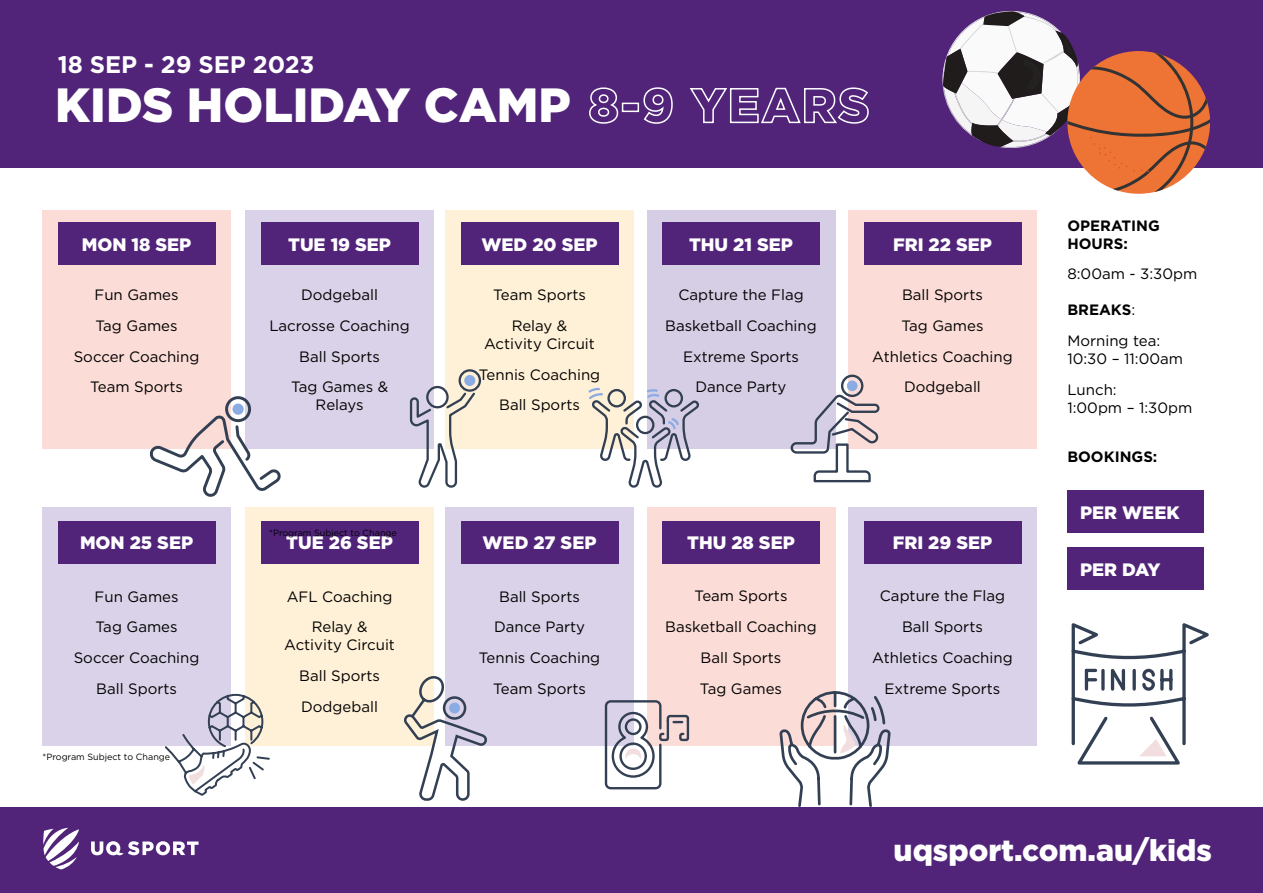
<style>
.page{position:relative;width:1263px;height:893px;background:#fff}
.page>*{position:absolute;margin:0;border:0;box-sizing:border-box;transform-origin:0 0}
.t1{font:900 48px "Gotham";color:#fff}
.t2{font:900 30px "Gotham";color:#fff}
.t3{font:700 24px "Gotham";letter-spacing:-.005em;color:#fff}
.t4{font:900 18px "Gotham";color:#fff}
.t5{font:15px/30.8px "Gotham";color:#000;text-align:center}
.t6{font:700 15px/18px "Gotham";color:#000}
.t7{font:9px "Gotham";color:#000}
.s1{font-weight:700}
</style>
<div class="page">
<div style="left:43px;top:210px;width:188px;height:239px;background:#fbdcd7"></div>
<div style="left:43px;top:507px;width:188px;height:239px;background:#dad2e8"></div>
<div style="left:246px;top:210px;width:188px;height:239px;background:#dad2e8"></div>
<div style="left:246px;top:507px;width:188px;height:239px;background:#fff1d7"></div>
<div style="left:445px;top:210px;width:189px;height:239px;background:#fff1d7"></div>
<div style="left:445px;top:507px;width:189px;height:239px;background:#dad2e8"></div>
<div style="left:647px;top:210px;width:188px;height:239px;background:#d6cee5"></div>
<div style="left:647px;top:507px;width:188px;height:239px;background:#fbdcd7"></div>
<div style="left:848px;top:210px;width:188px;height:239px;background:#fbdcd7"></div>
<div style="left:848px;top:507px;width:188px;height:239px;background:#dad2e8"></div>
<div style="left:58px;top:222px;width:157px;height:43px;background:#51247a"></div>
<div style="left:58px;top:521px;width:157px;height:42px;background:#51247a"></div>
<div style="left:261px;top:222px;width:157px;height:43px;background:#51247a"></div>
<div style="left:261px;top:521px;width:157px;height:42px;background:#51247a"></div>
<div style="left:461px;top:222px;width:157px;height:43px;background:#51247a"></div>
<div style="left:461px;top:521px;width:157px;height:42px;background:#51247a"></div>
<div style="left:662px;top:222px;width:158px;height:43px;background:#51247a"></div>
<div style="left:662px;top:521px;width:158px;height:42px;background:#51247a"></div>
<div style="left:864px;top:222px;width:157px;height:43px;background:#51247a"></div>
<div style="left:864px;top:521px;width:157px;height:42px;background:#51247a"></div>
<div style="left:0;top:0;width:1263px;height:168px;background:#51247a"></div>
<div style="left:0;top:807px;width:1263px;height:86px;background:#51247a"></div>
<div style="left:225px;top:396px;width:26px;height:26px;border:3px solid #334054;border-radius:50%"></div>
<div style="left:232px;top:403px;width:12px;height:12px;background:#8aabe3;border-radius:50%"></div>
<svg style="left:149px;top:412px;width:132px;height:85px"></svg>
<div style="left:841px;top:375px;width:22px;height:22px;border:2px solid #334054;border-radius:50%"></div>
<div style="left:847px;top:380px;width:10px;height:11px;background:#8aabe3;border-radius:50%"></div>
<svg style="left:792px;top:392px;width:88px;height:91px"></svg>
<svg style="left:1071px;top:623px;width:138px;height:142px"></svg>
<svg style="left:404px;top:676px;width:83px;height:125px"></svg>
<svg style="left:409px;top:369px;width:72px;height:119px"></svg>
<div style="left:464px;top:375px;width:11px;height:11px;background:#8aabe3;border-radius:50%"></div>
<svg style="left:588px;top:388px;width:111px;height:100px"></svg>
<svg style="left:165px;top:693px;width:105px;height:103px"></svg>
<svg style="left:779px;top:689px;width:112px;height:118px"></svg>
<svg style="left:604px;top:700px;width:86px;height:90px"></svg>
<div style="left:1067px;top:491px;width:136px;height:42px;background:#51247a"></div>
<div style="left:1067px;top:547px;width:136px;height:43px;background:#51247a"></div>
<svg style="left:43px;top:828px;width:36px;height:41px"></svg>
<svg style="left:91px;top:841px;width:108px;height:15px"></svg>
<svg style="left:942px;top:11px;width:267px;height:183px"></svg>
<h3 class="t3" style="left:58px;top:49px;width:258px">18 SEP - 29 SEP 2023</h3>
<h1 class="t1" style="left:55px;top:72px;width:816px">KIDS HOLIDAY CAMP 8-9 YEARS</h1>
<p class="t4" style="left:82px;top:232px;width:111px">MON 18 SEP</p>
<p class="t4" style="left:288px;top:232px;width:104px">TUE 19 SEP</p>
<p class="t4" style="left:481px;top:232px;width:118px">WED 20 SEP</p>
<p class="t4" style="left:689px;top:232px;width:105px">THU 21 SEP</p>
<p class="t4" style="left:893px;top:232px;width:100px">FRI 22 SEP</p>
<p class="t5" style="left:74px;top:279px;width:127px">Fun Games<br>Tag Games<br>Soccer Coaching<br>Team Sports</p>
<p class="t5" style="left:269px;top:279px;width:142px">Dodgeball<br>Lacrosse Coaching<br>Ball Sports<br>Tag Games &amp;</p>
<p class="t5" style="left:316px;top:389px;width:49px">Relays</p>
<p class="t5" style="left:493px;top:279px;width:94px">Team Sports<br>Relay &amp;</p>
<p class="t5" style="left:479px;top:328px;width:123px">Activity Circuit<br>Tennis Coaching<br>Ball Sports</p>
<p class="t5" style="left:665px;top:279px;width:153px">Capture the Flag<br>Basketball Coaching<br>Extreme Sports<br>Dance Party</p>
<p class="t5" style="left:872px;top:279px;width:142px">Ball Sports<br>Tag Games<br>Athletics Coaching<br>Dodgeball</p>
<p class="t4" style="left:80px;top:530px;width:115px">MON 25 SEP</p>
<p class="t7" style="left:269px;top:527px;width:129px">*Program Subject to Change</p>
<p class="t4" style="left:286px;top:530px;width:108px">TUE 26 SEP</p>
<p class="t4" style="left:482px;top:530px;width:115px">WED 27 SEP</p>
<p class="t4" style="left:687px;top:530px;width:109px">THU 28 SEP</p>
<p class="t4" style="left:893px;top:530px;width:101px">FRI 29 SEP</p>
<p class="t5" style="left:74px;top:581px;width:127px">Fun Games<br>Tag Games<br>Soccer Coaching<br>Ball Sports</p>
<p class="t5" style="left:287px;top:581px;width:107px">AFL Coaching<br>Relay &amp;</p>
<p class="t5" style="left:284px;top:629px;width:112px">Activity Circuit<br>Ball Sports<br>Dodgeball</p>
<p class="t5" style="left:479px;top:580px;width:123px">Ball Sports<br>Dance Party<br>Tennis Coaching<br>Team Sports</p>
<p class="t5" style="left:665px;top:580px;width:153px">Team Sports<br>Basketball Coaching<br>Ball Sports<br>Tag Games</p>
<p class="t5" style="left:872px;top:580px;width:142px">Capture the Flag<br>Ball Sports<br>Athletics Coaching<br>Extreme Sports</p>
<p class="t7" style="left:43px;top:751px;width:129px">*Program Subject to Change</p>
<p class="t6" style="left:1067px;top:216px;width:94px">OPERATING<br>HOURS:</p>
<p class="t5" style="left:1067px;top:258px;width:131px">8:00am - 3:30pm</p>
<p class="t5" style="left:1067px;top:294px;width:94px;text-align:left"><span class="s1">BREAKS</span>:<br>Morning tea:</p>
<p class="t5" style="left:1067px;top:343px;width:117px;text-align:left">10:30 – 11:00am<br>Lunch:</p>
<p class="t5" style="left:1067px;top:392px;width:127px">1:00pm – 1:30pm</p>
<p class="t6" style="left:1067px;top:447px;width:91px">BOOKINGS:</p>
<p class="t4" style="left:1080px;top:500px;width:101px">PER WEEK</p>
<p class="t4" style="left:1080px;top:557px;width:82px">PER DAY</p>
<h2 class="t2" style="left:894px;top:829px;width:320px">uqsport.com.au/kids</h2>
</div>
